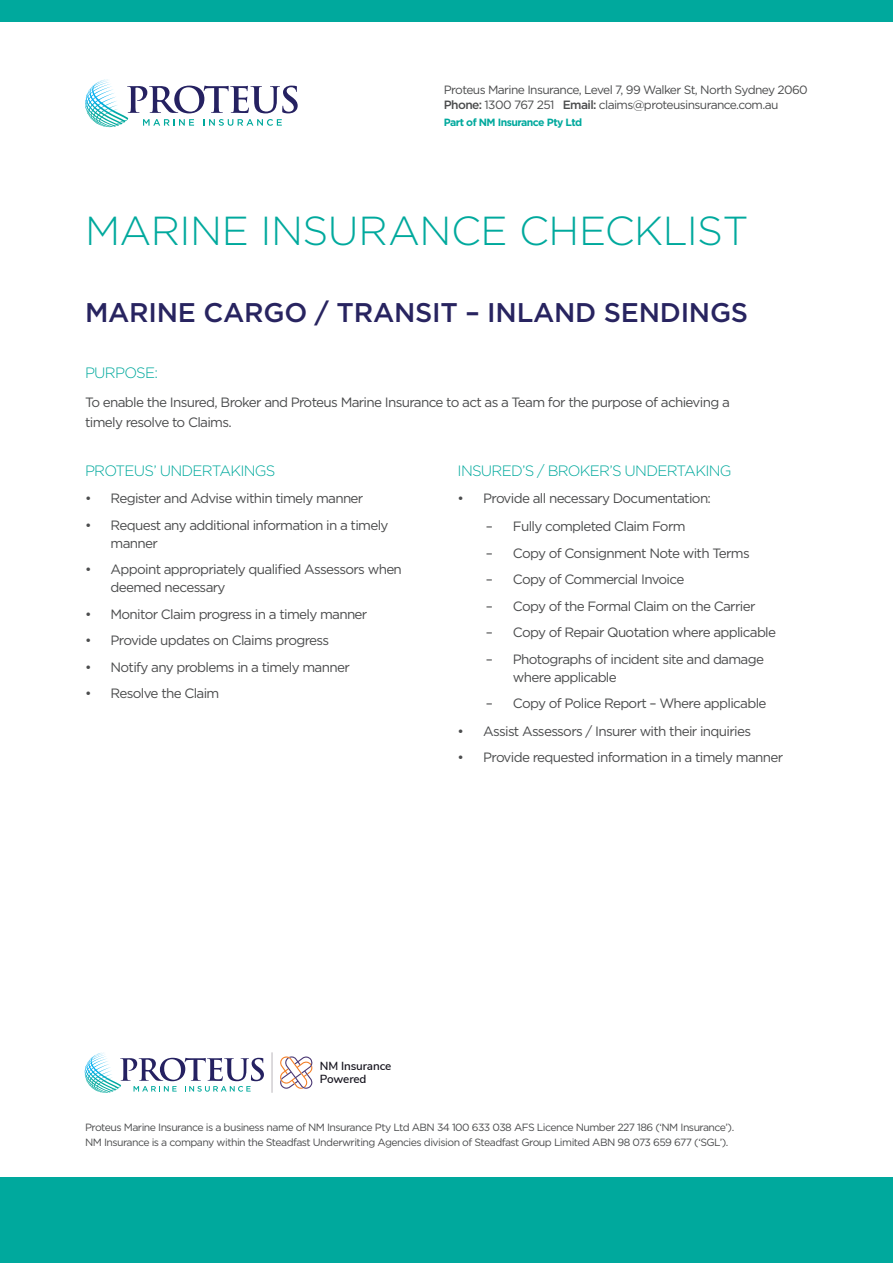
<style>
.page{position:relative;width:893px;height:1263px;background:#fff}
.page>*{position:absolute;margin:0;border:0;box-sizing:border-box;transform-origin:0 0}
.Heading_-_Title_Page{font:300 40.5px "Gotham";letter-spacing:-.01em;color:#00a99d}
.Heading_-_Content_Pa{font:500 27px "Gotham";letter-spacing:-.01em;color:#282460}
.Heading_-_Subheading{font:300 15px "Gotham";letter-spacing:-.05em;color:#00a99d}
.Body{font:13.5px/18px "Gotham";letter-spacing:-.05em;color:#4b4c4d}
.Body-2{font:12px "Gotham";letter-spacing:-.05em;color:#4b4c4d}
.t1{font:600 11.7px/12.9px "Nunito Sans";letter-spacing:-.01em;color:#16141e}
.Body-3{font:10.5px/15px "Gotham";letter-spacing:-.05em;color:#4b4c4d}
.Body-4{font:700 10.5px "Gotham";letter-spacing:-.05em;color:#00a99d}
.s1{font-weight:500}
</style>
<div class="page">
<div style="left:0;top:0;width:893px;height:21px;background:#00a99d"></div>
<svg style="left:85px;top:79px;width:213px;height:48px"></svg>
<hr style="left:272px;top:1052px;width:1px;height:41px;background:#bab7bb">
<svg style="left:84px;top:1052px;width:180px;height:41px"></svg>
<svg style="left:280px;top:1056px;width:33px;height:33px"></svg>
<div style="left:0;top:1178px;width:893px;height:85px;background:#00a99d"></div>
<p class="Body-2" style="left:444px;top:82px;width:366px">Proteus Marine Insurance, Level 7, 99 Walker St, North Sydney 2060</p>
<p class="Body-2" style="left:444px;top:97px;width:336px"><span class="s1">Phone:</span> 1300 767 251 <span class="s1">Email:</span> claims@proteusinsurance.com.au</p>
<p class="Body-4" style="left:444px;top:115px;width:140px">Part of NM Insurance Pty Ltd</p>
<p class="Heading_-_Title_Page" style="left:85px;top:205px;width:665px">MARINE INSURANCE CHECKLIST</p>
<p class="Heading_-_Content_Pa" style="left:85px;top:295px;width:665px">MARINE CARGO / TRANSIT – INLAND SENDINGS</p>
<p class="Heading_-_Subheading" style="left:85px;top:363px;width:74px">PURPOSE:</p>
<p class="Body" style="left:85px;top:392px;width:646px;line-height:19.5px">To enable the Insured, Broker and Proteus Marine Insurance to act as a Team for the purpose of achieving a timely resolve to Claims.</p>
<p class="Heading_-_Subheading" style="left:85px;top:461px;width:192px">PROTEUS’ UNDERTAKINGS</p>
<p class="Body" style="left:85px;top:489px;width:280px">• Register and Advise within timely manner</p>
<p class="Body" style="left:111px;top:516px;width:280px;text-indent:-26px">• Request any additional information in a timely manner</p>
<p class="Body" style="left:111px;top:560px;width:293px;text-indent:-26px">• Appoint appropriately qualified Assessors when deemed necessary</p>
<p class="Body" style="left:85px;top:605px;width:284px">• Monitor Claim progress in a timely manner</p>
<p class="Body" style="left:85px;top:631px;width:246px">• Provide updates on Claims progress</p>
<p class="Body" style="left:85px;top:658px;width:266px">• Notify any problems in a timely manner</p>
<p class="Body" style="left:85px;top:684px;width:136px">• Resolve the Claim</p>
<p class="Heading_-_Subheading" style="left:458px;top:461px;width:275px">INSURED’S / BROKER’S UNDERTAKING</p>
<p class="Body" style="left:458px;top:489px;width:255px">• Provide all necessary Documentation:</p>
<p class="Body" style="left:486px;top:517px;width:201px">– Fully completed Claim Form</p>
<p class="Body" style="left:486px;top:543px;width:265px">– Copy of Consignment Note with Terms</p>
<p class="Body" style="left:486px;top:570px;width:200px">– Copy of Commercial Invoice</p>
<p class="Body" style="left:486px;top:596px;width:271px">– Copy of the Formal Claim on the Carrier</p>
<p class="Body" style="left:486px;top:623px;width:292px">– Copy of Repair Quotation where applicable</p>
<p class="Body" style="left:513px;top:649px;width:253px;text-indent:-27px">– Photographs of incident site and damage where applicable</p>
<p class="Body" style="left:486px;top:694px;width:282px">– Copy of Police Report – Where applicable</p>
<p class="Body" style="left:458px;top:722px;width:295px">• Assist Assessors / Insurer with their inquiries</p>
<p class="Body" style="left:458px;top:748px;width:327px">• Provide requested information in a timely manner</p>
<p class="t1" style="left:320px;top:1059px;width:73px">NM Insurance<br>Powered</p>
<p class="Body-3" style="left:85px;top:1120px;width:651px">Proteus Marine Insurance is a business name of NM Insurance Pty Ltd ABN 34 100 633 038 AFS Licence Number 227 186 (‘NM Insurance’).<br>NM Insurance is a company within the Steadfast Underwriting Agencies division of Steadfast Group Limited ABN 98 073 659 677 (‘SGL’).</p>
</div>
